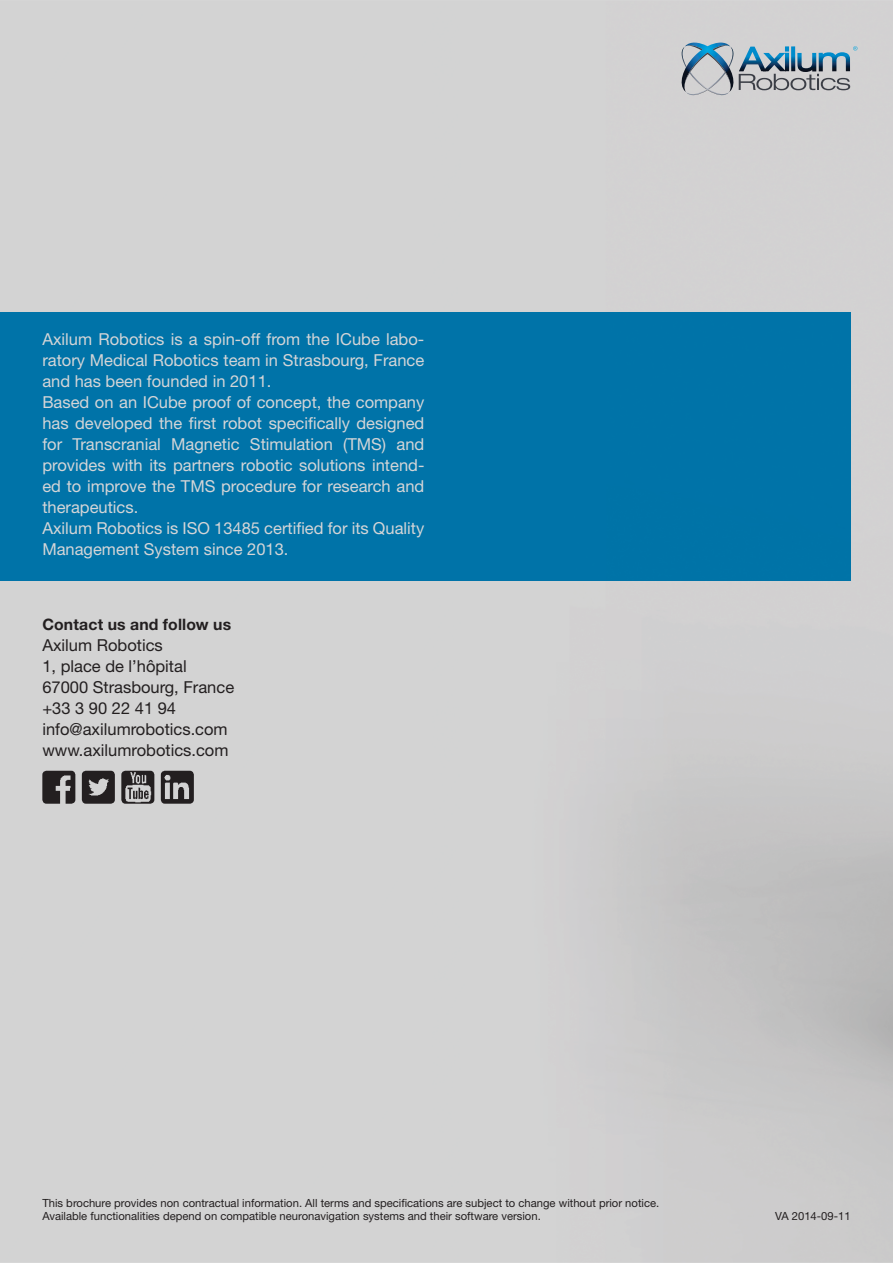
<style>
.page{position:relative;width:893px;height:1263px;background:#fff}
.page>*{position:absolute;margin:0;border:0;box-sizing:border-box;transform-origin:0 0}
.t1{font:16.5px/21px "Helvetica Neue LT Std";color:#d4d5d7}
.t2{font:16.5px/21px "Helvetica Neue LT Std";color:#231f20}
.t3{font:700 15.75px "Helvetica Neue LT Std";letter-spacing:.01em;color:#231f20}
.t4{font:11.25px/13.5px "Helvetica Neue LT Std";color:#231f20}
</style>
<div class="page">
<img style="left:0;top:0;width:892px;height:1263px">
<div style="left:0;top:313px;width:850px;height:267px;background:#0073a8"></div>
<img style="left:42px;top:771px;width:33px;height:33px;border-radius:4px">
<img style="left:82px;top:771px;width:33px;height:33px;border-radius:4px">
<img style="left:121px;top:771px;width:33px;height:33px;border-radius:4px">
<img style="left:161px;top:771px;width:33px;height:33px;border-radius:4px">
<svg style="left:678px;top:41px;width:179px;height:56px;background:#a4b2bb"></svg>
<p class="t1" style="left:42px;top:330px;width:383px">Axilum Robotics is a spin-off from the ICube labo&shy;ratory Medical Robotics team in Strasbourg, France and has been founded in 2011.<br>Based on an ICube proof of concept, the company has developed the first robot specifically designed for Transcranial Magnetic Stimulation (TMS) and provides with its partners robotic solutions intend&shy;ed to improve the TMS procedure for research and therapeutics.<br>Axilum Robotics is ISO 13485 certified for its Quality Management System since 2013.</p>
<p class="t3" style="left:42px;top:615px;width:190px">Contact us and follow us</p>
<p class="t2" style="left:42px;top:636px;width:193px">Axilum Robotics<br>1, place de l’hôpital<br>67000 Strasbourg, France +33 3 90 22 41 94 info@axilumrobotics.com www.axilumrobotics.com</p>
<p class="t4" style="left:42px;top:1197px;width:618px">This brochure provides non contractual information. All terms and specifications are subject to change without prior notice.<br>Available functionalities depend on compatible neuronavigation systems and their software version.</p>
<p class="t4" style="left:775px;top:1211px;width:77px">VA 2014-09-11</p>
</div>
